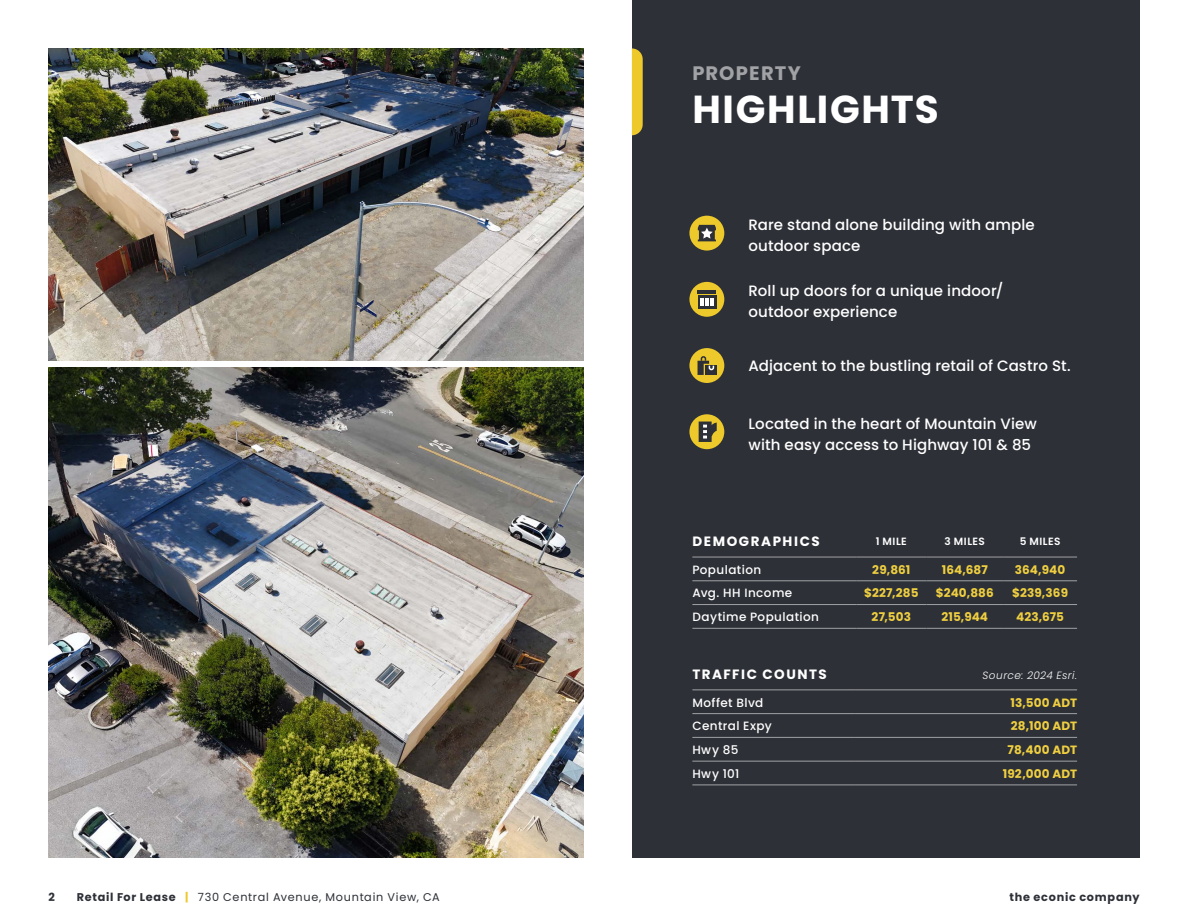
<style>
.page{position:relative;width:1188px;height:918px;background:#fff}
.page>*{position:absolute;margin:0;border:0;box-sizing:border-box;transform-origin:0 0}
.t1{font:700 39px "Poppins";letter-spacing:.04em;color:#fff}
.t2{font:700 19.5px "Poppins";letter-spacing:.055em;color:#a1a2a5}
.t3{font:500 15px/21px "Poppins";letter-spacing:.005em;color:#fff}
.t4{font:700 13.5px "Poppins";letter-spacing:.115em;color:#fff}
.t5{font:700 12px "Poppins";letter-spacing:.01em;color:#efcf40}
.t6{font:500 12px "Poppins";letter-spacing:.035em;color:#fff}
.t7{font:11.25px "Poppins";letter-spacing:.065em;color:#2d3037}
.t8{font:700 11.25px "Poppins";letter-spacing:.065em;color:#2d3037}
.t9{font:600 10.5px "Poppins";letter-spacing:.055em;color:#fff}
.t10{font:italic 300 10.5px "Poppins";letter-spacing:.04em;color:#fff}
.s1{font-weight:700}
.s2{font-weight:700;color:#edc92b}
</style>
<div class="page">
<img style="left:48px;top:48px;width:535px;height:312px">
<img style="left:48px;top:367px;width:535px;height:491px">
<div style="left:632px;top:0;width:508px;height:858px;background:#2d3037"></div>
<hr style="left:692px;top:557px;width:164px;height:1px;background:#a1a2a5">
<hr style="left:856px;top:557px;width:70px;height:1px;background:#a1a2a5">
<hr style="left:926px;top:557px;width:77px;height:1px;background:#a1a2a5">
<hr style="left:1003px;top:557px;width:74px;height:1px;background:#a1a2a5">
<hr style="left:692px;top:581px;width:164px;height:1px;background:#a1a2a5">
<hr style="left:856px;top:581px;width:70px;height:1px;background:#a1a2a5">
<hr style="left:926px;top:581px;width:77px;height:1px;background:#a1a2a5">
<hr style="left:1003px;top:581px;width:74px;height:1px;background:#a1a2a5">
<hr style="left:692px;top:604px;width:164px;height:1px;background:#a1a2a5">
<hr style="left:856px;top:604px;width:70px;height:1px;background:#a1a2a5">
<hr style="left:926px;top:604px;width:77px;height:1px;background:#a1a2a5">
<hr style="left:1003px;top:604px;width:74px;height:1px;background:#a1a2a5">
<hr style="left:692px;top:628px;width:164px;height:1px;background:#a1a2a5">
<hr style="left:856px;top:628px;width:70px;height:1px;background:#a1a2a5">
<hr style="left:926px;top:628px;width:77px;height:1px;background:#a1a2a5">
<hr style="left:1003px;top:628px;width:74px;height:1px;background:#a1a2a5">
<hr style="left:692px;top:690px;width:162px;height:1px;background:#a1a2a5">
<hr style="left:854px;top:690px;width:223px;height:1px;background:#a1a2a5">
<hr style="left:854px;top:785px;width:223px;height:1px;background:#a1a2a5">
<hr style="left:692px;top:713px;width:162px;height:1px;background:#a1a2a5">
<hr style="left:854px;top:713px;width:223px;height:1px;background:#a1a2a5">
<hr style="left:692px;top:737px;width:162px;height:1px;background:#a1a2a5">
<hr style="left:854px;top:737px;width:223px;height:1px;background:#a1a2a5">
<hr style="left:692px;top:761px;width:162px;height:1px;background:#a1a2a5">
<hr style="left:854px;top:761px;width:223px;height:1px;background:#a1a2a5">
<hr style="left:692px;top:785px;width:162px;height:1px;background:#a1a2a5">
<svg style="left:632px;top:48px;width:11px;height:87px"></svg>
<div style="left:689px;top:216px;width:35px;height:35px;background:#edc92b;border-radius:50%"></div>
<div style="left:689px;top:282px;width:35px;height:35px;background:#edc92b;border-radius:50%"></div>
<div style="left:689px;top:348px;width:35px;height:35px;background:#edc92b;border-radius:50%"></div>
<svg style="left:698px;top:225px;width:18px;height:16px"></svg>
<div style="left:689px;top:414px;width:35px;height:35px;background:#edc92b;border-radius:50%"></div>
<svg style="left:698px;top:295px;width:18px;height:14px"></svg>
<hr style="left:698px;top:290px;width:18px;height:3px;background:#2d3037">
<svg style="left:701px;top:298px;width:12px;height:8px"></svg>
<svg style="left:699px;top:422px;width:18px;height:20px"></svg>
<div style="left:706px;top:366px;width:11px;height:9px;background:#2d3037"></div>
<svg style="left:698px;top:356px;width:17px;height:19px"></svg>
<p class="t2" style="left:692px;top:62px;width:110px">PROPERTY</p>
<p class="t1" style="left:692px;top:87px;width:248px">HIGHLIGHTS</p>
<p class="t3" style="left:749px;top:214px;width:288px">Rare stand alone building with ample outdoor space</p>
<p class="t3" style="left:749px;top:280px;width:256px">Roll up doors for a unique indoor/ outdoor experience</p>
<p class="t3" style="left:749px;top:356px;width:324px">Adjacent to the bustling retail of Castro St.</p>
<p class="t3" style="left:749px;top:413px;width:290px">Located in the heart of Mountain View with easy access to Highway 101 &amp; 85</p>
<p class="t4" style="left:692px;top:534px;width:129px">DEMOGRAPHICS</p>
<p class="t9" style="left:876px;top:535px;width:33px">1 MILE</p>
<p class="t9" style="left:945px;top:535px;width:42px">3 MILES</p>
<p class="t9" style="left:1020px;top:535px;width:42px">5 MILES</p>
<p class="t6" style="left:692px;top:563px;width:70px">Population</p>
<p class="t5" style="left:872px;top:563px;width:40px">29,861</p>
<p class="t5" style="left:942px;top:563px;width:48px">164,687</p>
<p class="t5" style="left:1015px;top:563px;width:52px">364,940</p>
<p class="t6" style="left:692px;top:586px;width:101px">Avg. HH Income</p>
<p class="t5" style="left:864px;top:586px;width:56px">$227,285</p>
<p class="t5" style="left:936px;top:586px;width:59px">$240,886</p>
<p class="t5" style="left:1012px;top:586px;width:57px">$239,369</p>
<p class="t6" style="left:692px;top:610px;width:128px">Daytime Population</p>
<p class="t5" style="left:872px;top:610px;width:41px">27,503</p>
<p class="t5" style="left:941px;top:610px;width:48px">215,944</p>
<p class="t5" style="left:1016px;top:610px;width:49px">423,675</p>
<p class="t4" style="left:692px;top:667px;width:136px">TRAFFIC COUNTS</p>
<p class="t10" style="left:983px;top:669px;width:96px">Source: 2024 Esri.</p>
<p class="t6" style="left:692px;top:695px;width:73px">Moffet Blvd</p>
<p class="t5" style="left:1010px;top:695px;width:68px">13,500 ADT</p>
<p class="t6" style="left:692px;top:719px;width:81px">Central Expy</p>
<p class="t5" style="left:1011px;top:719px;width:68px">28,100 ADT</p>
<p class="t6" style="left:692px;top:743px;width:47px">Hwy 85</p>
<p class="t5" style="left:1008px;top:743px;width:71px">78,400 ADT</p>
<p class="t6" style="left:692px;top:767px;width:49px">Hwy 101</p>
<p class="t5" style="left:1003px;top:767px;width:76px">192,000 ADT</p>
<p class="t8" style="left:48px;top:890px;width:8px">2</p>
<p class="t7" style="left:77px;top:890px;width:364px"><span class="s1">Retail For Lease</span> <span class="s2">|</span> 730 Central Avenue, Mountain View, CA</p>
<p class="t8" style="left:1009px;top:890px;width:132px">the econic company</p>
</div>
